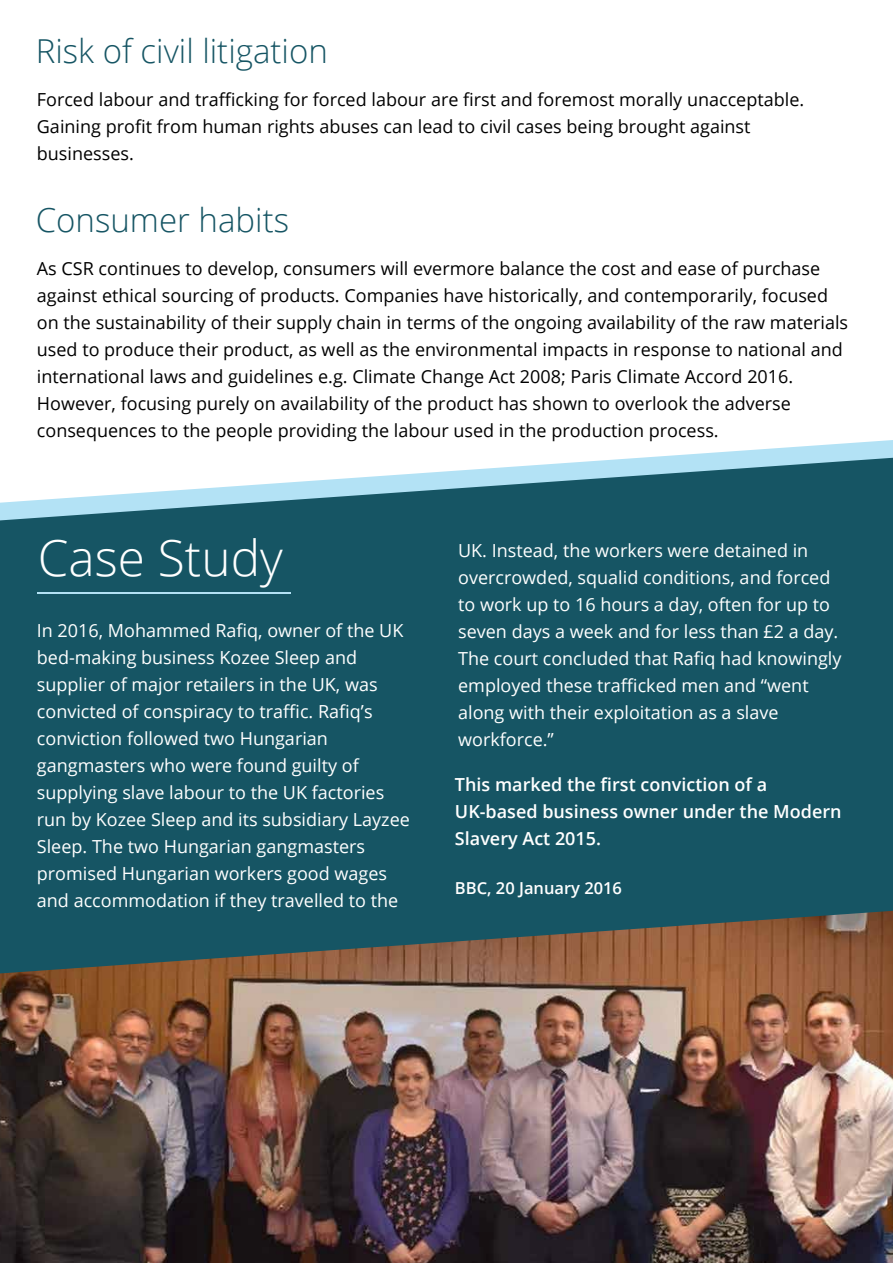
<style>
.page{position:relative;width:893px;height:1263px;background:#fff}
.page>*{position:absolute;margin:0;border:0;box-sizing:border-box;transform-origin:0 0}
.t1{font:300 49.5px "Open Sans";color:#fff}
.t2{font:300 33px "Open Sans";color:#165564}
.t3{font:18px/27px "Open Sans";color:#000}
.t4{font:18px/27px "Open Sans";color:#fff}
.t5{font:600 18px/27px "Open Sans";color:#fff}
.t6{font:600 16.5px "Open Sans";color:#fff}
</style>
<div class="page">
<svg style="left:0;top:458px;width:893px;height:453px;background:#235f6e"></svg>
<hr style="left:38px;top:592px;width:253px;height:2px;background:#b3e2f5">
<img style="left:0;top:911px;width:893px;height:352px">
<h2 class="t2" style="left:36px;top:29px;width:294px">Risk of civil litigation</h2>
<p class="t3" style="left:37px;top:86px;width:769px">Forced labour and trafficking for forced labour are first and foremost morally unacceptable.<br>Gaining profit from human rights abuses can lead to civil cases being brought against businesses.</p>
<h2 class="t2" style="left:36px;top:197px;width:255px">Consumer habits</h2>
<p class="t3" style="left:37px;top:254px;width:813px">As CSR continues to develop, consumers will evermore balance the cost and ease of purchase against ethical sourcing of products. Companies have historically, and contemporarily, focused on the sustainability of their supply chain in terms of the ongoing availability of the raw materials used to produce their product, as well as the environmental impacts in response to national and international laws and guidelines e.g. Climate Change Act 2008; Paris Climate Accord 2016.<br>However, focusing purely on availability of the product has shown to overlook the adverse consequences to the people providing the labour used in the production process.</p>
<h1 class="t1" style="left:38px;top:524px;width:246px">Case Study</h1>
<p class="t4" style="left:37px;top:616px;width:374px">In 2016, Mohammed Rafiq, owner of the UK bed-making business Kozee Sleep and supplier of major retailers in the UK, was convicted of conspiracy to traffic. Rafiq’s conviction followed two Hungarian gangmasters who were found guilty of supplying slave labour to the UK factories run by Kozee Sleep and its subsidiary Layzee Sleep. The two Hungarian gangmasters promised Hungarian workers good wages and accommodation if they travelled to the</p>
<p class="t4" style="left:458px;top:536px;width:385px">UK. Instead, the workers were detained in overcrowded, squalid conditions, and forced to work up to 16 hours a day, often for up to seven days a week and for less than £2 a day.<br>The court concluded that Rafiq had knowingly employed these trafficked men and “went along with their exploitation as a slave workforce.”</p>
<p class="t5" style="left:455px;top:770px;width:388px">This marked the first conviction of a<br>UK-based business owner under the Modern<br>Slavery Act 2015.</p>
<p class="t6" style="left:455px;top:877px;width:169px">BBC, 20 January 2016</p>
</div>
